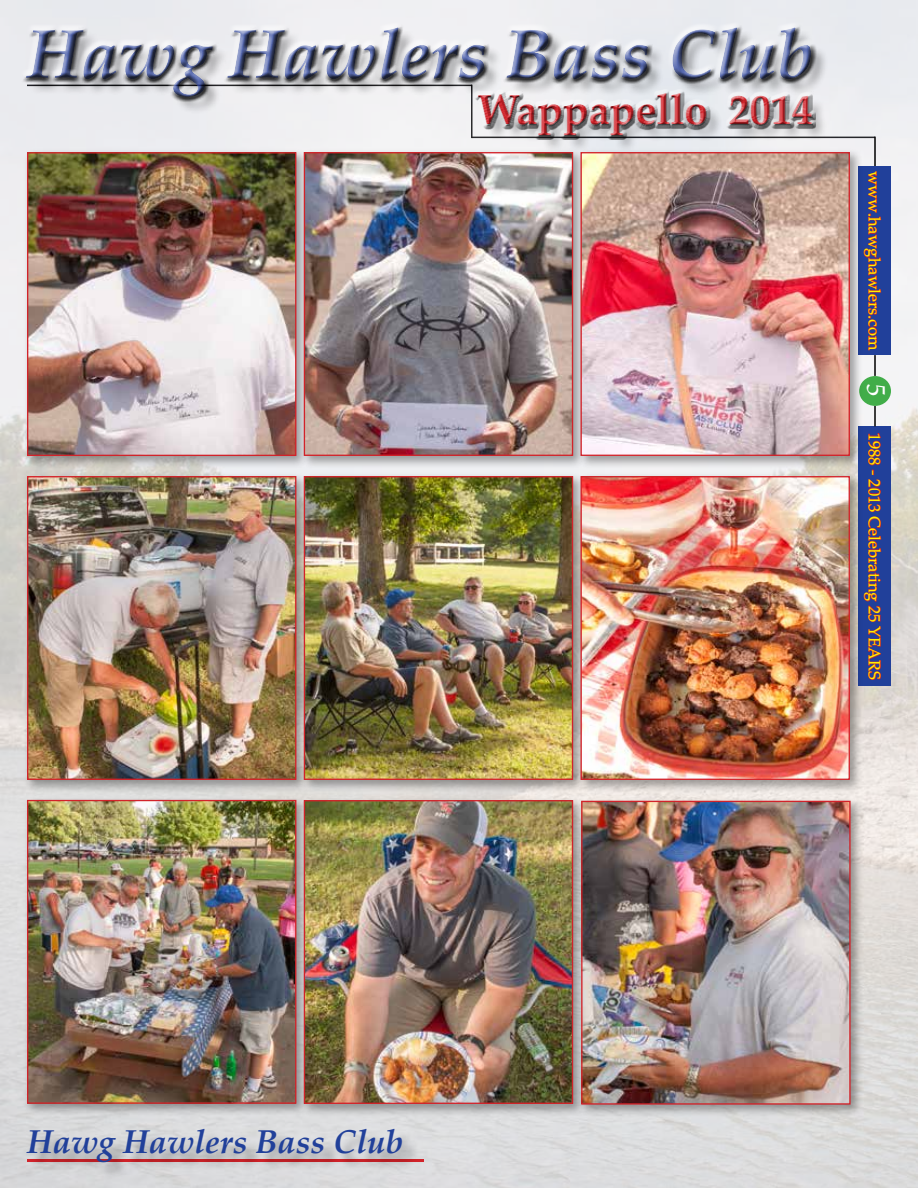
<style>
.page{position:relative;width:918px;height:1188px;background:#fff}
.page>*{position:absolute;margin:0;border:0;box-sizing:border-box;transform-origin:0 0}
.t1{font:italic 700 69px "Palatino Linotype";color:#364ca0}
.t2{font:700 42px "Palatino Linotype";color:#d2232a}
.t3{font:italic 700 33px "Palatino Linotype";color:#21409a}
.t4{font:28.5px "Minion Pro";color:#fff}
.t5{font:16.5px "Palatino Linotype";color:#fff200}
</style>
<div class="page">
<img style="left:0;top:0;width:918px;height:1188px">
<hr style="left:27px;top:1159px;width:397px;height:3px;background:#d2232a">
<div style="left:29px;top:1131px;width:391px;height:49px;background:#000;opacity:.32"></div>
<div style="left:28px;top:29px;width:801px;height:86px;background:#efeff2"></div>
<div style="left:4px;top:0;width:911px;height:111px;background:#eaebef"></div>
<div style="left:22px;top:24px;width:795px;height:78px;background:#000;opacity:.75"></div>
<hr style="left:27px;top:85px;width:445px;height:1px;background:#000">
<hr style="left:471px;top:85px;width:2px;height:53px;background:#000">
<hr style="left:472px;top:137px;width:403px;height:1px;background:#000">
<hr style="left:874px;top:137px;width:2px;height:31px;background:#000">
<div style="left:859px;top:167px;width:32px;height:188px;background:#21409a"></div>
<svg style="left:863px;top:171px;width:19px;height:180px"></svg>
<div style="left:859px;top:426px;width:32px;height:260px;background:#21409a"></div>
<svg style="left:864px;top:433px;width:18px;height:247px"></svg>
<hr style="left:874px;top:355px;width:2px;height:21px;background:#000">
<hr style="left:874px;top:406px;width:2px;height:20px;background:#000">
<div style="left:859px;top:376px;width:32px;height:30px;background:#41ad49;border-radius:50%"></div>
<div style="left:24px;top:149px;width:285px;height:320px;background:#000;opacity:.35"></div>
<img style="left:29px;top:154px;width:265px;height:300px">
<div style="left:27px;top:152px;width:269px;height:304px;border:1px solid #d2232a"></div>
<div style="left:300px;top:149px;width:286px;height:320px;background:#000;opacity:.35"></div>
<img style="left:306px;top:154px;width:265px;height:300px">
<div style="left:304px;top:152px;width:269px;height:304px;border:1px solid #d2232a"></div>
<div style="left:577px;top:149px;width:286px;height:320px;background:#000;opacity:.35"></div>
<img style="left:582px;top:154px;width:266px;height:300px">
<div style="left:580px;top:152px;width:270px;height:304px;border:1px solid #d2232a"></div>
<div style="left:24px;top:473px;width:285px;height:320px;background:#000;opacity:.35"></div>
<img style="left:29px;top:478px;width:265px;height:300px">
<div style="left:27px;top:476px;width:269px;height:304px;border:1px solid #d2232a"></div>
<div style="left:300px;top:473px;width:286px;height:320px;background:#000;opacity:.35"></div>
<img style="left:306px;top:478px;width:265px;height:300px">
<div style="left:304px;top:476px;width:269px;height:304px;border:1px solid #d2232a"></div>
<div style="left:577px;top:473px;width:286px;height:320px;background:#000;opacity:.35"></div>
<img style="left:582px;top:478px;width:266px;height:300px">
<div style="left:580px;top:476px;width:270px;height:304px;border:1px solid #d2232a"></div>
<div style="left:24px;top:796px;width:285px;height:321px;background:#000;opacity:.35"></div>
<img style="left:29px;top:802px;width:265px;height:300px">
<div style="left:27px;top:800px;width:269px;height:304px;border:1px solid #d2232a"></div>
<div style="left:300px;top:797px;width:286px;height:320px;background:#000;opacity:.35"></div>
<img style="left:306px;top:802px;width:265px;height:300px">
<div style="left:304px;top:800px;width:269px;height:304px;border:1px solid #d2232a"></div>
<div style="left:578px;top:797px;width:285px;height:320px;background:#000;opacity:.35"></div>
<img style="left:583px;top:803px;width:266px;height:300px">
<div style="left:581px;top:801px;width:270px;height:304px;border:1px solid #d2232a"></div>
<div style="left:481px;top:96px;width:348px;height:57px;background:#000;opacity:.32"></div>
<div style="left:474px;top:89px;width:342px;height:48px;background:#fff;opacity:.75"></div>
<div style="left:474px;top:91px;width:342px;height:48px;background:#000;opacity:.75"></div>
<h1 class="t1" style="left:27px;top:5px;width:788px">Hawg Hawlers Bass Club</h1>
<h2 class="t2" style="left:478px;top:80px;width:337px">Wappapello 2014</h2>
<p class="t5" style="left:886px;top:171px;width:180px;rotate:90deg">www.hawghawlers.com</p>
<h3 class="t4" style="left:895px;top:383px;width:15px;rotate:90deg">5</h3>
<p class="t5" style="left:886px;top:433px;width:249px;rotate:90deg">1988 - 2013 Celebrating 25 YEARS</p>
<h3 class="t3" style="left:27px;top:1119px;width:378px">Hawg Hawlers Bass Club</h3>
</div>
